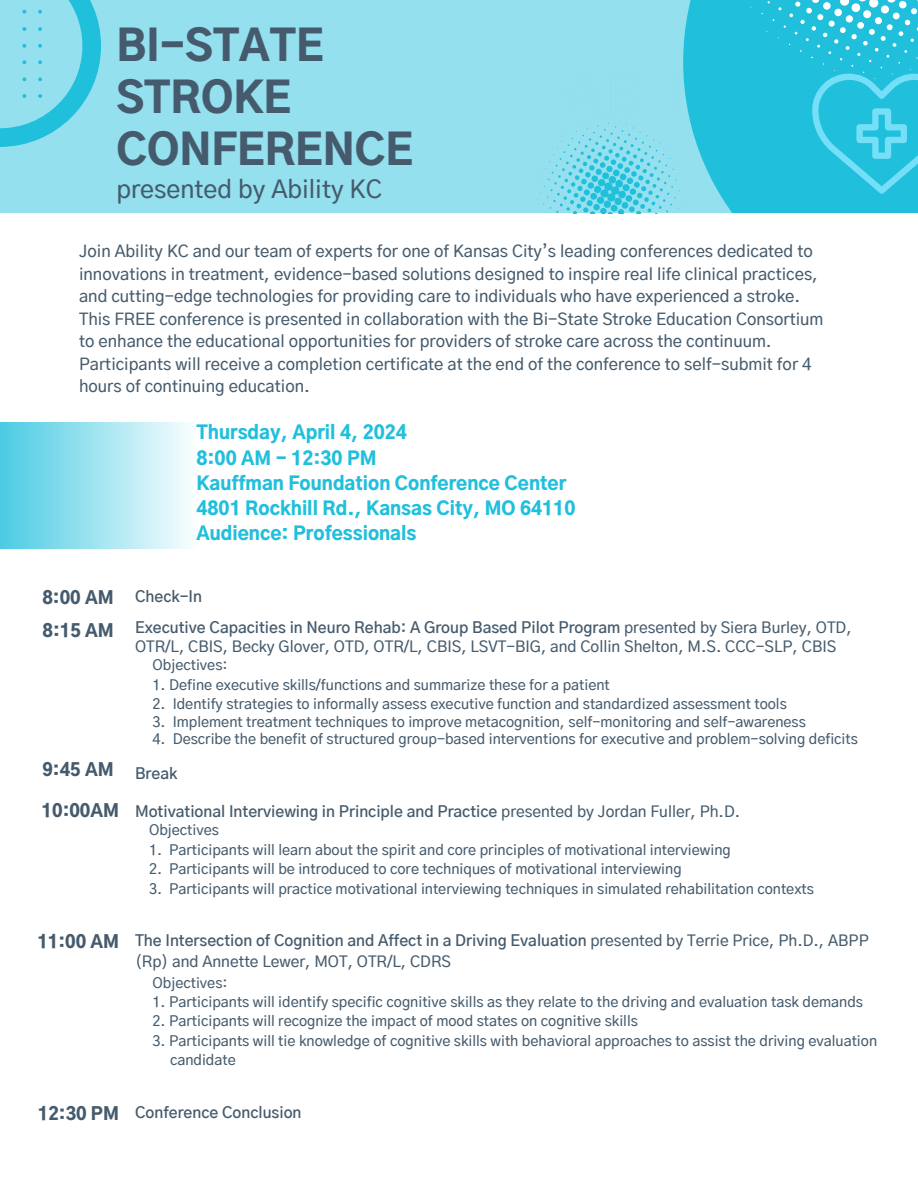
<style>
.page{position:relative;width:918px;height:1188px;background:#fff}
.page>*{position:absolute;margin:0;border:0;box-sizing:border-box;transform-origin:0 0}
.t1{font:900 42px/51.8px "Gothic A1";color:#455b6d}
.t2{font:500 24.75px "Gothic A1";color:#455b6d}
.t3{font:900 18.3px/25.2px "Gothic A1";color:#20bfdc}
.t4{font:900 17.4px "Gothic A1";color:#455b6d}
.t5{font:500 16.5px/22.5px "Gothic A1";color:#455b6d}
.t6{font:600 15.45px "Gothic A1";color:#455b6d}
.t7{font:500 15.45px/18.6px "Gothic A1";color:#455b6d}
.t8{font:500 14.4px "Gothic A1";color:#455b6d}
.s1{font-weight:600}
.s2{font-weight:500}
</style>
<div class="page">
<svg style="left:0;top:423px;width:188px;height:126px;background:#9fe3ef"></svg>
<div style="left:0;top:0;width:918px;height:213px;background:#94e0ee"></div>
<svg style="left:537px;top:120px;width:146px;height:94px"></svg>
<svg style="left:683px;top:0;width:235px;height:213px;background:#2fc3de"></svg>
<svg style="left:0;top:0;width:101px;height:147px"></svg>
<svg style="left:762px;top:0;width:156px;height:194px;background:#2fc4df"></svg>
<h2 class="t1" style="left:116px;top:23px;width:298px">BI-STATE<br>STROKE<br>CONFERENCE</h2>
<p class="t2" style="left:116px;top:179px;width:267px">presented by Ability KC</p>
<p class="t5" style="left:79px;top:241px;width:746px">Join Ability KC and our team of experts for one of Kansas City’s leading conferences dedicated to innovations in treatment, evidence-based solutions designed to inspire real life clinical practices, and cutting-edge technologies for providing care to individuals who have experienced a stroke.<br>This FREE conference is presented in collaboration with the Bi-State Stroke Education Consortium to enhance the educational opportunities for providers of stroke care across the continuum.<br>Participants will receive a completion certificate at the end of the conference to self-submit for 4 hours of continuing education.</p>
<h1 class="t3" style="left:196px;top:421px;width:380px">Thursday, April 4, 2024<br>8:00 AM - 12:30 PM<br>Kauffman Foundation Conference Center<br>4801 Rockhill Rd., Kansas City, MO 64110<br>Audience: Professionals</h1>
<p class="t4" style="left:42px;top:590px;width:73px">8:00 AM</p>
<p class="t4" style="left:43px;top:624px;width:73px">8:15 AM</p>
<p class="t4" style="left:42px;top:763px;width:73px">9:45 AM</p>
<p class="t4" style="left:42px;top:803px;width:79px">10:00AM</p>
<p class="t4" style="left:37px;top:934px;width:83px">11:00 AM</p>
<p class="t4" style="left:38px;top:1106px;width:83px">12:30 PM</p>
<p class="t6" style="left:135px;top:590px;width:69px">Check-In</p>
<p class="t7" style="left:135px;top:619px;width:718px"><span class="s1">Executive Capacities in Neuro Rehab: A Group Based Pilot Program</span> presented by Siera Burley, OTD,<br>OTR/L, CBIS, Becky Glover, OTD, OTR/L, CBIS, LSVT-BIG, and Collin Shelton, M.S. CCC-SLP, CBIS</p>
<p class="t8" style="left:153px;top:659px;width:76px">Objectives:</p>
<p class="t8" style="left:153px;top:678px;width:459px">1. Define executive skills/functions and summarize these for a patient</p>
<h4 class="t8" style="left:153px;top:698px;width:15px">2.</h4>
<p class="t8" style="left:173px;top:698px;width:616px">Identify strategies to informally assess executive function and standardized assessment tools</p>
<h4 class="t8" style="left:153px;top:716px;width:655px">3. Implement treatment techniques to improve metacognition, self-monitoring and self-awareness</h4>
<h3 class="t8" style="left:153px;top:733px;width:15px">4.</h3>
<h3 class="t8" style="left:173px;top:733px;width:687px">Describe the benefit of structured group-based interventions for executive and problem-solving deficits</h3>
<h3 class="t6" style="left:135px;top:767px;width:44px">Break</h3>
<h3 class="t6" style="left:135px;top:805px;width:607px">Motivational Interviewing in Principle and Practice <span class="s2">presented by Jordan Fuller, Ph.D.</span></h3>
<h3 class="t8" style="left:149px;top:824px;width:71px">Objectives</h3>
<h3 class="t8" style="left:149px;top:843px;width:15px">1.</h3>
<h3 class="t8" style="left:169px;top:843px;width:563px">Participants will learn about the spirit and core principles of motivational interviewing</h3>
<p class="t8" style="left:149px;top:863px;width:15px">2.</p>
<p class="t8" style="left:169px;top:863px;width:514px">Participants will be introduced to core techniques of motivational interviewing</p>
<p class="t8" style="left:149px;top:882px;width:666px">3. Participants will practice motivational interviewing techniques in simulated rehabilitation contexts</p>
<p class="t6" style="left:135px;top:934px;width:735px">The Intersection of Cognition and Affect in a Driving Evaluation <span class="s2">presented by Terrie Price, Ph.D., ABPP</span></p>
<p class="t7" style="left:135px;top:953px;width:317px">(Rp) and Annette Lewer, MOT, OTR/L, CDRS</p>
<p class="t8" style="left:153px;top:976px;width:76px">Objectives:</p>
<p class="t8" style="left:153px;top:996px;width:712px">1. Participants will identify specific cognitive skills as they relate to the driving and evaluation task demands</p>
<p class="t8" style="left:153px;top:1015px;width:487px">2. Participants will recognize the impact of mood states on cognitive skills</p>
<p class="t8" style="left:153px;top:1034px;width:726px">3. Participants will tie knowledge of cognitive skills with behavioral approaches to assist the driving evaluation</p>
<p class="t8" style="left:170px;top:1054px;width:67px">candidate</p>
<p class="t6" style="left:135px;top:1106px;width:168px">Conference Conclusion</p>
</div>
